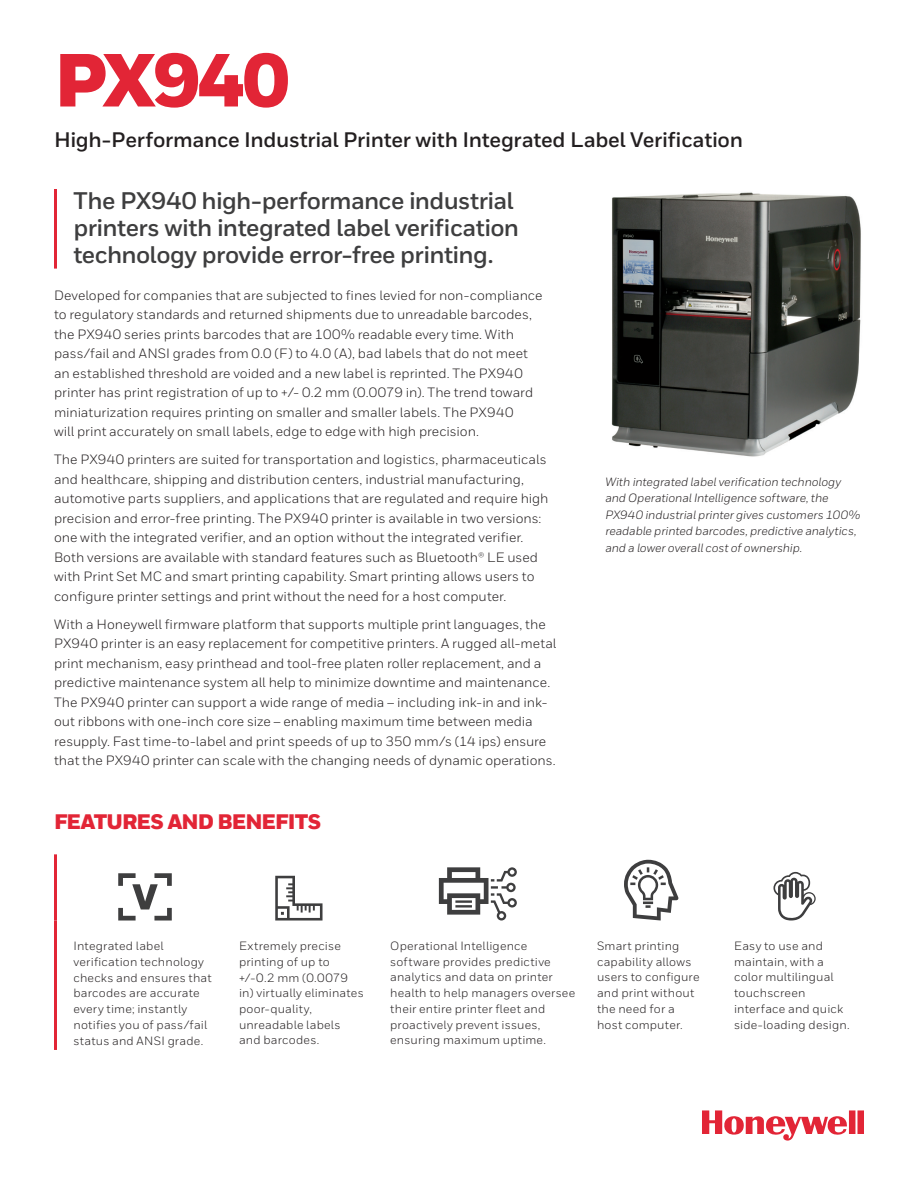
<style>
.page{position:relative;width:918px;height:1188px;background:#fff}
.page>*{position:absolute;margin:0;border:0;box-sizing:border-box;transform-origin:0 0}
.t1{font:900 75px "Honeywell Sans";letter-spacing:-.035em;color:#e22536}
.t2{font:700 24px/27px "Honeywell Sans";letter-spacing:-.025em;color:#3e3e3f}
.t3{font:700 21px "Honeywell Sans";letter-spacing:-.015em;color:#231f20}
.t4{font:900 21px "Honeywell Sans";letter-spacing:-.04em;color:#e22536}
.t5{font:13.5px/19.5px "Honeywell Sans";color:#231f20}
.t6{font:12px/15.8px "Honeywell Sans";letter-spacing:.015em;color:#231f20}
.t7{font:italic 12px/16.5px "Honeywell Sans";letter-spacing:-.005em;color:#231f20}
</style>
<div class="page">
<img style="left:611px;top:192px;width:250px;height:265px">
<svg style="left:702px;top:1110px;width:162px;height:31px"></svg>
<hr style="left:54px;top:189px;width:3px;height:80px;background:#e22536">
<hr style="left:54px;top:854px;width:3px;height:67px;background:#e22536">
<hr style="left:54px;top:921px;width:3px;height:129px;background:#e22536">
<svg style="left:118px;top:873px;width:54px;height:48px"></svg>
<svg style="left:275px;top:876px;width:48px;height:45px"></svg>
<svg style="left:439px;top:867px;width:78px;height:54px"></svg>
<svg style="left:624px;top:860px;width:55px;height:61px"></svg>
<svg style="left:773px;top:872px;width:43px;height:49px"></svg>
<h1 class="t1" style="left:54px;top:34px;width:237px">PX940</h1>
<h3 class="t3" style="left:54px;top:127px;width:691px">High-Performance Industrial Printer with Integrated Label Verification</h3>
<h2 class="t2" style="left:74px;top:188px;width:447px">The PX940 high-performance industrial printers with integrated label verification technology provide error-free printing.</h2>
<p class="t5" style="left:54px;top:286px;width:490px">Developed for companies that are subjected to fines levied for non-compliance to regulatory standards and returned shipments due to unreadable barcodes, the PX940 series prints barcodes that are 100% readable every time. With pass/fail and ANSI grades from 0.0 (F) to 4.0 (A), bad labels that do not meet an established threshold are voided and a new label is reprinted. The PX940 printer has print registration of up to +/- 0.2 mm (0.0079 in). The trend toward miniaturization requires printing on smaller and smaller labels. The PX940<br>will print accurately on small labels, edge to edge with high precision.</p>
<p class="t5" style="left:54px;top:450px;width:496px">The PX940 printers are suited for transportation and logistics, pharmaceuticals and healthcare, shipping and distribution centers, industrial manufacturing, automotive parts suppliers, and applications that are regulated and require high precision and error-free printing. The PX940 printer is available in two versions: one with the integrated verifier, and an option without the integrated verifier.<br>Both versions are available with standard features such as Bluetooth® LE used with Print Set MC and smart printing capability. Smart printing allows users to configure printer settings and print without the need for a host computer.</p>
<p class="t5" style="left:54px;top:615px;width:504px">With a Honeywell firmware platform that supports multiple print languages, the PX940 printer is an easy replacement for competitive printers. A rugged all-metal print mechanism, easy printhead and tool-free platen roller replacement, and a predictive maintenance system all help to minimize downtime and maintenance.<br>The PX940 printer can support a wide range of media – including ink-in and ink&shy;out ribbons with one-inch core size – enabling maximum time between media resupply. Fast time-to-label and print speeds of up to 350 mm/s (14 ips) ensure that the PX940 printer can scale with the changing needs of dynamic operations.</p>
<h3 class="t4" style="left:54px;top:809px;width:269px">FEATURES AND BENEFITS</h3>
<p class="t7" style="left:605px;top:473px;width:257px">With integrated label verification technology and Operational Intelligence software, the PX940 industrial printer gives customers 100% readable printed barcodes, predictive analytics, and a lower overall cost of ownership.</p>
<p class="t6" style="left:74px;top:938px;width:140px">Integrated label verification technology checks and ensures that barcodes are accurate every time; instantly notifies you of pass/fail status and ANSI grade.</p>
<p class="t6" style="left:239px;top:938px;width:126px">Extremely precise printing of up to +/-0.2 mm (0.0079 in) virtually eliminates poor-quality, unreadable labels and barcodes.</p>
<p class="t6" style="left:390px;top:938px;width:186px">Operational Intelligence software provides predictive analytics and data on printer health to help managers oversee their entire printer fleet and proactively prevent issues, ensuring maximum uptime.</p>
<p class="t6" style="left:597px;top:938px;width:104px">Smart printing capability allows users to configure and print without the need for a host computer.</p>
<p class="t6" style="left:734px;top:938px;width:117px">Easy to use and maintain, with a color multilingual touchscreen interface and quick side-loading design.</p>
</div>
